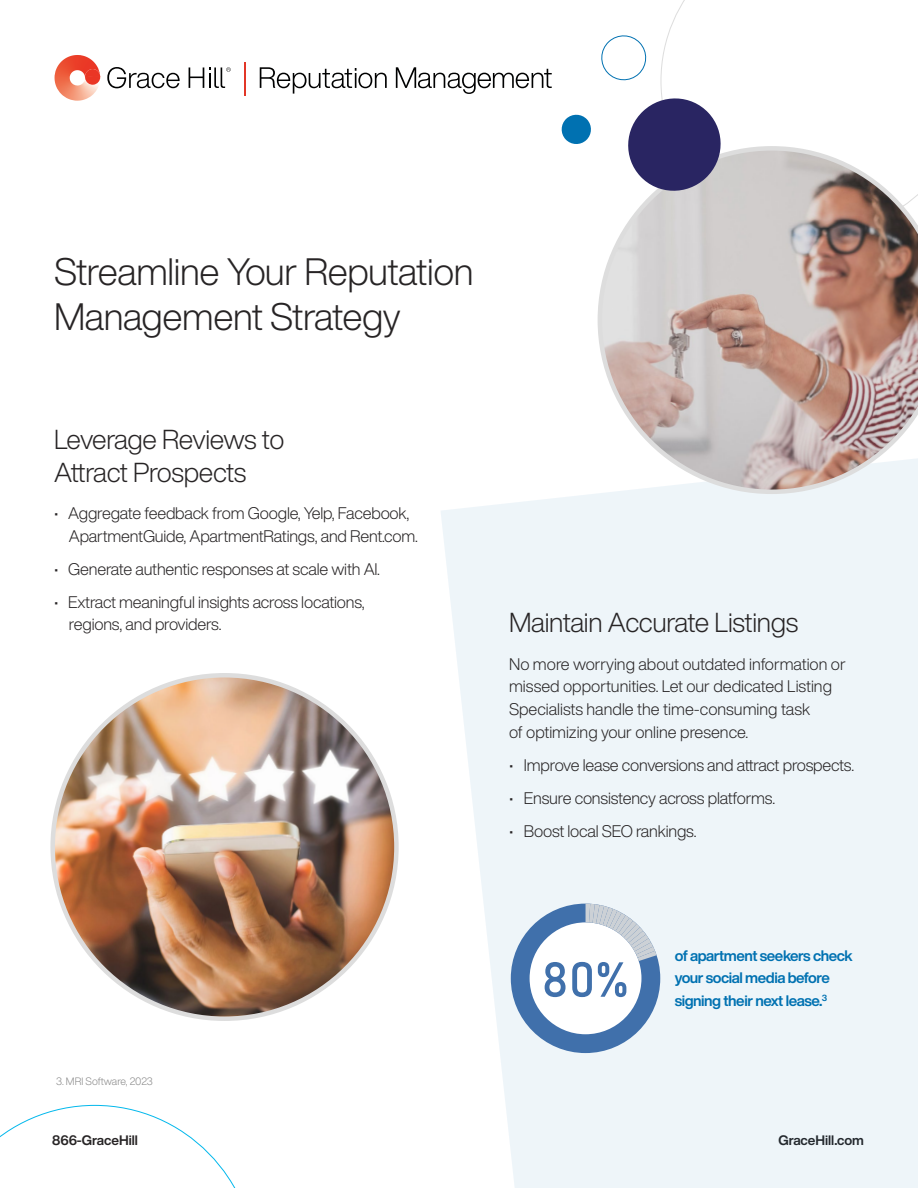
<style>
.page{position:relative;width:918px;height:1188px;background:#fff}
.page>*{position:absolute;margin:0;border:0;box-sizing:border-box;transform-origin:0 0}
.t1{font:300 37.5px/45px "Helvetica Now Display";letter-spacing:-.01em;color:#272425}
.t2{font:300 27px/33px "Helvetica Now Display";letter-spacing:-.02em;color:#272425}
.t3{font:300 16.5px/22.5px "Helvetica Now Display";letter-spacing:-.01em;color:#272425}
.t4{font:700 15px/22.5px "Helvetica Now Display";letter-spacing:-.03em;color:#0071b1}
.t5{font:700 13.5px "Helvetica Now Display";color:#272425}
.t6{font:300 10.5px "Helvetica Now Display";letter-spacing:-.01em;color:#888}
</style>
<div class="page">
<svg style="left:260px;top:67px;width:127px;height:27px"></svg>
<svg style="left:396px;top:67px;width:156px;height:27px"></svg>
<hr style="left:244px;top:62px;width:2px;height:34px;background:#e23627">
<svg style="left:107px;top:67px;width:73px;height:21px"></svg>
<svg style="left:189px;top:67px;width:42px;height:21px"></svg>
<img style="left:55px;top:55px;width:44px;height:46px">
<img style="left:85px;top:69px;width:15px;height:16px">
<svg style="left:0;top:1105px;width:236px;height:83px"></svg>
<svg style="left:441px;top:494px;width:477px;height:694px;fill:#eef5f9"></svg>
<svg style="left:598px;top:146px;width:320px;height:348px"></svg>
<img style="left:53px;top:675px;width:343px;height:344px;border-radius:172px">
<svg style="left:511px;top:904px;width:149px;height:149px"></svg>
<svg style="left:623px;top:94px;width:103px;height:102px"></svg>
<svg style="left:561px;top:114px;width:30px;height:30px"></svg>
<svg style="left:601px;top:35px;width:46px;height:46px"></svg>
<h1 class="t1" style="left:54px;top:248px;width:421px">Streamline Your Reputation<br>Management Strategy</h1>
<h2 class="t2" style="left:54px;top:423px;width:232px">Leverage Reviews to<br>Attract Prospects</h2>
<p class="t3" style="left:69px;top:502px;width:350px;text-indent:-15px">• Aggregate feedback from Google, Yelp, Facebook,<br>ApartmentGuide, ApartmentRatings, and Rent.com.</p>
<p class="t3" style="left:54px;top:557px;width:327px">• Generate authentic responses at scale with AI.</p>
<p class="t3" style="left:69px;top:590px;width:297px;text-indent:-15px">• Extract meaningful insights across locations, regions, and providers.</p>
<h2 class="t2" style="left:509px;top:605px;width:291px">Maintain Accurate Listings</h2>
<p class="t3" style="left:509px;top:653px;width:338px">No more worrying about outdated information or missed opportunities. Let our dedicated Listing Specialists handle the time-consuming task<br>of optimizing your online presence.</p>
<p class="t3" style="left:509px;top:753px;width:347px">• Improve lease conversions and attract prospects.</p>
<p class="t3" style="left:509px;top:786px;width:268px">• Ensure consistency across platforms.</p>
<p class="t3" style="left:509px;top:819px;width:189px">• Boost local SEO rankings.</p>
<p class="t6" style="left:56px;top:1074px;width:98px">3. MRI Software, 2023</p>
<p class="t4" style="left:675px;top:944px;width:180px">of apartment seekers check your social media before signing their next lease.<sup>3</sup></p>
<p class="t5" style="left:52px;top:1131px;width:87px">866-GraceHill</p>
<p class="t5" style="left:778px;top:1131px;width:87px">GraceHill.com</p>
</div>
